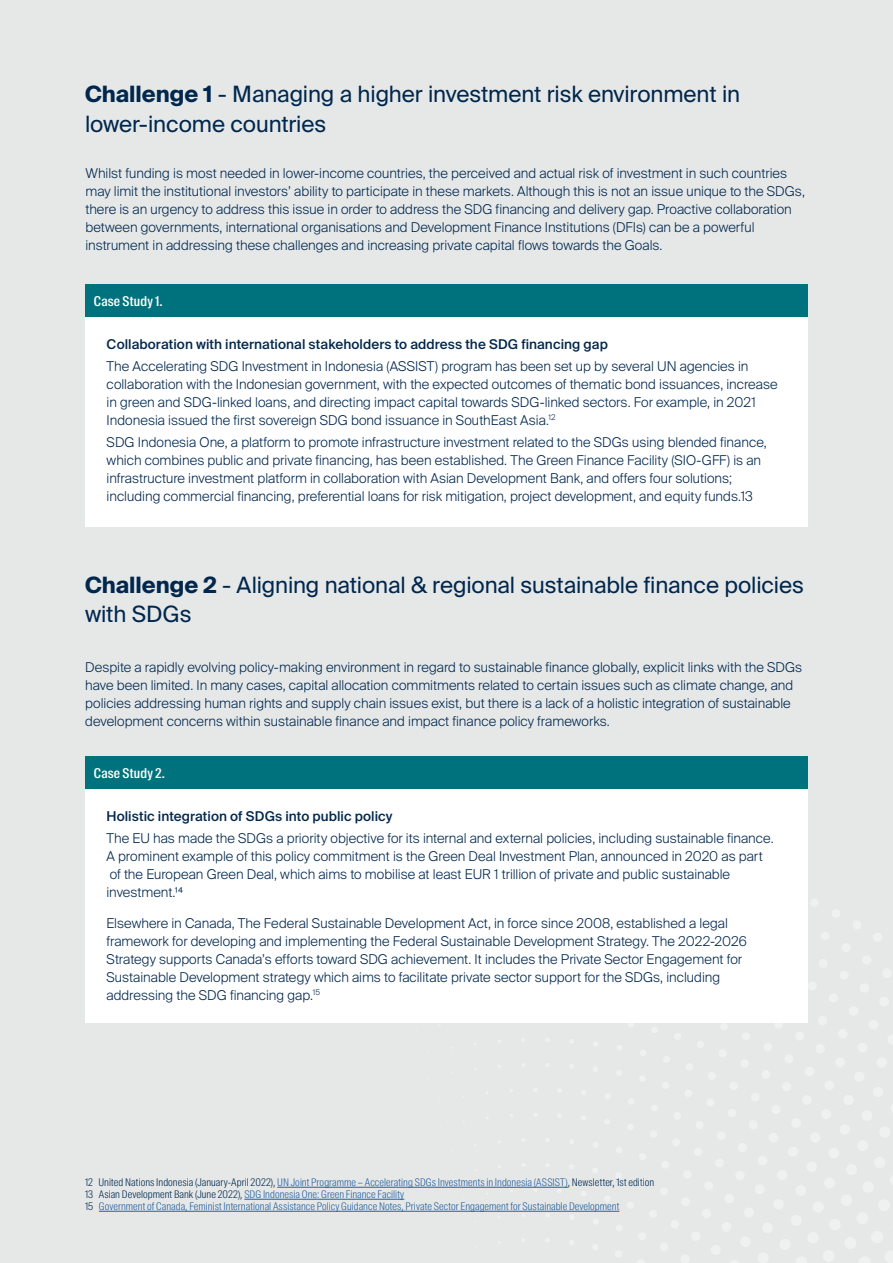
<style>
.page{position:relative;width:893px;height:1263px;background:#e6e8e8}
.page>*{position:absolute;margin:0;border:0;box-sizing:border-box;transform-origin:0 0}
.t1{font:22.5px/30px "Suisse Intl";letter-spacing:-.005em;color:#00274d}
.t2{font:300 13.5px/18px "Suisse Intl";letter-spacing:.005em;color:#00274d}
.t3{font:500 13.5px "Suisse Intl";letter-spacing:.005em;color:#00274d}
.t4{font:500 13.5px "Suisse Intl Cond";letter-spacing:.015em;color:#fff}
.t5{font:300 10.5px/12px "Suisse Intl Cond";letter-spacing:.005em;color:#215e9e}
.s1{font-weight:700}
.s2{color:#00274d}
</style>
<div class="page">
<div style="left:580px;top:1190px;width:7px;height:7px;background:#eff1f1;border-radius:50%"></div>
<div style="left:85px;top:317px;width:723px;height:210px;background:#fff"></div>
<div style="left:85px;top:284px;width:723px;height:33px;background:#00727d"></div>
<div style="left:85px;top:789px;width:723px;height:234px;background:#fff"></div>
<div style="left:85px;top:756px;width:723px;height:33px;background:#00727d"></div>
<hr style="left:277px;top:1187px;width:291px;height:1px;background:#215e9e">
<hr style="left:244px;top:1199px;width:160px;height:1px;background:#215e9e">
<hr style="left:99px;top:1211px;width:520px;height:1px;background:#215e9e">
<h1 class="t1" style="left:85px;top:80px;width:656px"><span class="s1">Challenge 1</span> - Managing a higher investment risk environment in lower-income countries</h1>
<p class="t2" style="left:85px;top:164px;width:721px">Whilst funding is most needed in lower-income countries, the perceived and actual risk of investment in such countries may limit the institutional investors’ ability to participate in these markets. Although this is not an issue unique to the SDGs, there is an urgency to address this issue in order to address the SDG financing and delivery gap. Proactive collaboration between governments, international organisations and Development Finance Institutions (DFIs) can be a powerful instrument in addressing these challenges and increasing private capital flows towards the Goals.</p>
<p class="t4" style="left:94px;top:293px;width:70px">Case Study 1.</p>
<p class="t3" style="left:107px;top:336px;width:503px">Collaboration with international stakeholders to address the SDG financing gap</p>
<p class="t2" style="left:107px;top:357px;width:673px">The Accelerating SDG Investment in Indonesia (ASSIST) program has been set up by several UN agencies in collaboration with the Indonesian government, with the expected outcomes of thematic bond issuances, increase in green and SDG-linked loans, and directing impact capital towards SDG-linked sectors. For example, in 2021<br>Indonesia issued the first sovereign SDG bond issuance in SouthEast Asia.<sup>12</sup></p>
<p class="t2" style="left:107px;top:433px;width:662px">SDG Indonesia One, a platform to promote infrastructure investment related to the SDGs using blended finance, which combines public and private financing, has been established. The Green Finance Facility (SIO-GFF) is an infrastructure investment platform in collaboration with Asian Development Bank, and offers four solutions; including commercial financing, preferential loans for risk mitigation, project development, and equity funds.13</p>
<h1 class="t1" style="left:85px;top:571px;width:720px;line-height:28.5px"><span class="s1">Challenge 2</span> - Aligning national &amp; regional sustainable finance policies with SDGs</h1>
<p class="t2" style="left:85px;top:658px;width:718px">Despite a rapidly evolving policy-making environment in regard to sustainable finance globally, explicit links with the SDGs have been limited. In many cases, capital allocation commitments related to certain issues such as climate change, and policies addressing human rights and supply chain issues exist, but there is a lack of a holistic integration of sustainable development concerns within sustainable finance and impact finance policy frameworks.</p>
<p class="t4" style="left:94px;top:765px;width:73px">Case Study 2.</p>
<p class="t3" style="left:106px;top:808px;width:287px">Holistic integration of SDGs into public policy</p>
<p class="t2" style="left:106px;top:829px;width:669px">The EU has made the SDGs a priority objective for its internal and external policies, including sustainable finance.<br>A prominent example of this policy commitment is the Green Deal Investment Plan, announced in 2020 as part of the European Green Deal, which aims to mobilise at least EUR 1 trillion of private and public sustainable investment.14</p>
<p class="t2" style="left:106px;top:914px;width:642px">Elsewhere in Canada, The Federal Sustainable Development Act, in force since 2008, established a legal framework for developing and implementing the Federal Sustainable Development Strategy. The 2022-2026<br>Strategy supports Canada’s efforts toward SDG achievement. It includes the Private Sector Engagement for Sustainable Development strategy which aims to facilitate private sector support for the SDGs, including addressing the SDG financing gap.<sup>15</sup></p>
<p class="t5" style="left:85px;top:1176px;width:571px"><span class="s2">12 United Nations Indonesia (January-April 2022),</span> UN Joint Programme – Accelerating SDGs Investments in Indonesia (ASSIST)<span class="s2">, Newsletter, 1st edition<br>13 Asian Development Bank (June 2022),</span> SDG Indonesia One: Green Finance Facility<br><span class="s2">15</span> Government of Canada, Feminist International Assistance Policy Guidance Notes, Private Sector Engagement for Sustainable Development</p>
</div>
